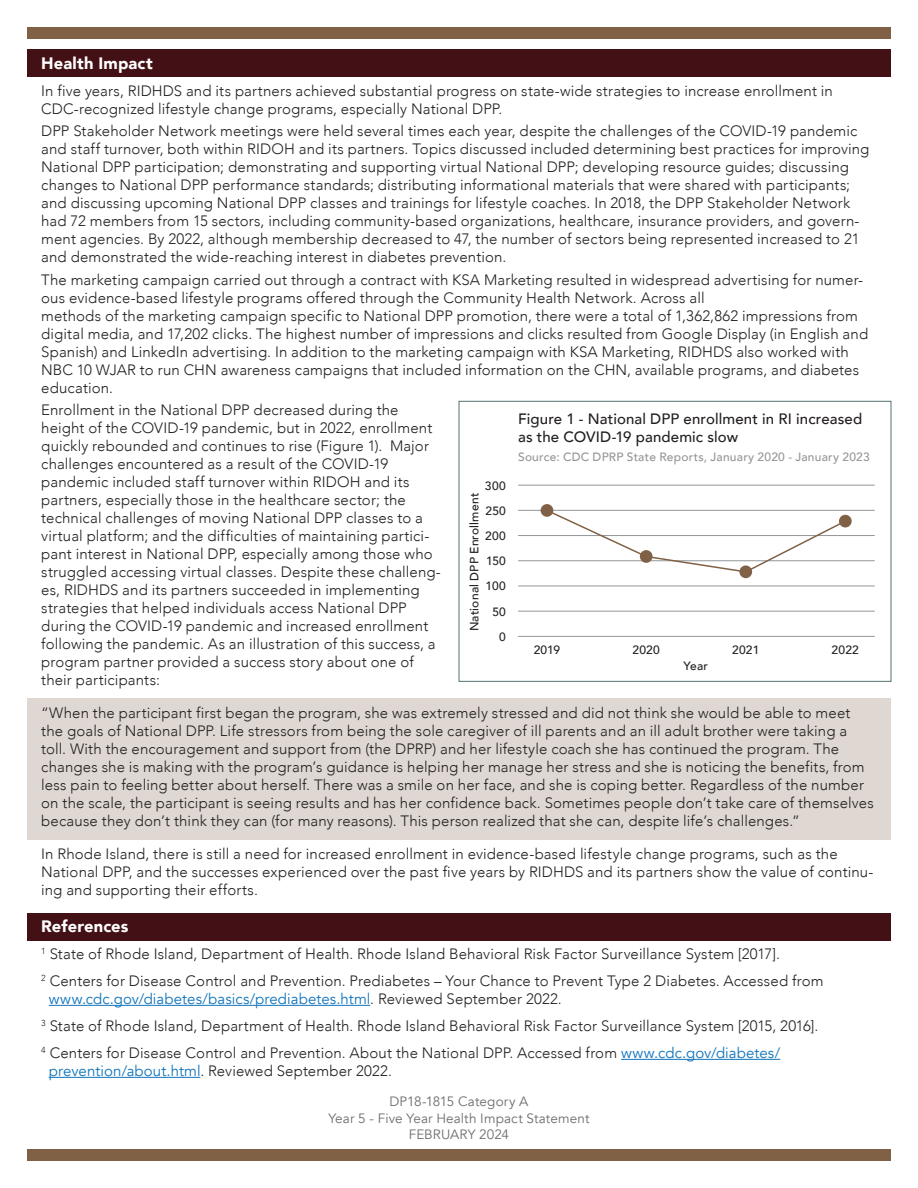
<style>
.page{position:relative;width:918px;height:1188px;background:#fff}
.page>*{position:absolute;margin:0;border:0;box-sizing:border-box;transform-origin:0 0}
.t1{font:900 16.5px "Avenir";letter-spacing:.005em;color:#fff}
.t2{font:300 15px/18px "Avenir";letter-spacing:.01em;color:#231f20}
.t3{font:500 15px/18px "Avenir";letter-spacing:.01em;color:#231f20}
.t4{font:13.5px/16.2px "Avenir";letter-spacing:.005em;color:#6c6d70;text-align:center}
.t5{font:500 12px "Avenir";letter-spacing:.02em;color:#231f20}
.t6{font:500 12px "Avenir";letter-spacing:.02em;color:#939598}
.s1{font-weight:400;color:#1074bc}
</style>
<div class="page">
<div style="left:27px;top:49px;width:864px;height:28px;background:#431015"></div>
<div style="left:27px;top:1150px;width:864px;height:11px;background:#816145"></div>
<div style="left:27px;top:27px;width:864px;height:11px;background:#816145"></div>
<div style="left:27px;top:698px;width:864px;height:142px;background:#dfd7d1"></div>
<div style="left:27px;top:913px;width:864px;height:27px;background:#431015"></div>
<hr style="left:49px;top:1005px;width:321px;height:1px;background:#1074bc">
<hr style="left:621px;top:1059px;width:159px;height:1px;background:#1074bc">
<hr style="left:49px;top:1077px;width:151px;height:1px;background:#1074bc">
<hr style="left:518px;top:485px;width:357px;height:1px;background:#939598">
<hr style="left:518px;top:510px;width:357px;height:1px;background:#939598">
<hr style="left:518px;top:535px;width:357px;height:1px;background:#939598">
<hr style="left:518px;top:560px;width:357px;height:1px;background:#939598">
<hr style="left:518px;top:586px;width:357px;height:1px;background:#939598">
<hr style="left:518px;top:611px;width:357px;height:1px;background:#939598">
<hr style="left:518px;top:636px;width:357px;height:1px;background:#939598">
<svg style="left:545px;top:509px;width:302px;height:64px"></svg>
<div style="left:459px;top:401px;width:432px;height:281px;border:1px solid #547371"></div>
<div style="left:541px;top:504px;width:12px;height:13px;background:#816145;border-radius:50%"></div>
<div style="left:640px;top:550px;width:13px;height:13px;background:#816145;border-radius:50%"></div>
<div style="left:739px;top:565px;width:13px;height:13px;background:#816145;border-radius:50%"></div>
<div style="left:839px;top:515px;width:13px;height:12px;background:#816145;border-radius:50%"></div>
<p class="t1" style="left:41px;top:49px;width:113px">Health Impact</p>
<p class="t2" style="left:41px;top:82px;width:793px">In five years, RIDHDS and its partners achieved substantial progress on state-wide strategies to increase enrollment in<br>CDC-recognized lifestyle change programs, especially National DPP.</p>
<p class="t2" style="left:41px;top:122px;width:830px">DPP Stakeholder Network meetings were held several times each year, despite the challenges of the COVID-19 pandemic and staff turnover, both within RIDOH and its partners. Topics discussed included determining best practices for improving National DPP participation; demonstrating and supporting virtual National DPP; developing resource guides; discussing changes to National DPP performance standards; distributing informational materials that were shared with participants; and discussing upcoming National DPP classes and trainings for lifestyle coaches. In 2018, the DPP Stakeholder Network had 72 members from 15 sectors, including community-based organizations, healthcare, insurance providers, and govern&shy;ment agencies. By 2022, although membership decreased to 47, the number of sectors being represented increased to 21 and demonstrated the wide-reaching interest in diabetes prevention.</p>
<p class="t2" style="left:41px;top:271px;width:828px">The marketing campaign carried out through a contract with KSA Marketing resulted in widespread advertising for numer&shy;ous evidence-based lifestyle programs offered through the Community Health Network. Across all<br>methods of the marketing campaign specific to National DPP promotion, there were a total of 1,362,862 impressions from digital media, and 17,202 clicks. The highest number of impressions and clicks resulted from Google Display (in English and Spanish) and LinkedIn advertising. In addition to the marketing campaign with KSA Marketing, RIDHDS also worked with NBC 10 WJAR to run CHN awareness campaigns that included information on the CHN, available programs, and diabetes education.</p>
<p class="t2" style="left:41px;top:401px;width:401px">Enrollment in the National DPP decreased during the height of the COVID-19 pandemic, but in 2022, enrollment quickly rebounded and continues to rise (Figure 1). Major challenges encountered as a result of the COVID-19 pandemic included staff turnover within RIDOH and its partners, especially those in the healthcare sector; the technical challenges of moving National DPP classes to a virtual platform; and the difficulties of maintaining partici&shy;pant interest in National DPP, especially among those who struggled accessing virtual classes. Despite these challeng&shy;es, RIDHDS and its partners succeeded in implementing strategies that helped individuals access National DPP during the COVID-19 pandemic and increased enrollment following the pandemic. As an illustration of this success, a program partner provided a success story about one of their participants:</p>
<p class="t2" style="left:41px;top:704px;width:834px">“When the participant first began the program, she was extremely stressed and did not think she would be able to meet the goals of National DPP. Life stressors from being the sole caregiver of ill parents and an ill adult brother were taking a toll. With the encouragement and support from (the DPRP) and her lifestyle coach she has continued the program. The changes she is making with the program’s guidance is helping her manage her stress and she is noticing the benefits, from less pain to feeling better about herself. There was a smile on her face, and she is coping better. Regardless of the number on the scale, the participant is seeing results and has her confidence back. Sometimes people don’t take care of themselves because they don’t think they can (for many reasons). This person realized that she can, despite life’s challenges.”</p>
<p class="t2" style="left:41px;top:845px;width:834px">In Rhode Island, there is still a need for increased enrollment in evidence-based lifestyle change programs, such as the<br>National DPP, and the successes experienced over the past five years by RIDHDS and its partners show the value of continu&shy;ing and supporting their efforts.</p>
<p class="t1" style="left:41px;top:912px;width:89px">References</p>
<p class="t2" style="left:41px;top:941px;width:784px;line-height:27px"><sup>1</sup> State of Rhode Island, Department of Health. Rhode Island Behavioral Risk Factor Surveillance System [2017].<br><sup>2</sup> Centers for Disease Control and Prevention. Prediabetes – Your Chance to Prevent Type 2 Diabetes. Accessed from</p>
<p class="t2" style="left:41px;top:986px;width:779px;line-height:27px;text-indent:8px"><span class="s1">www.cdc.gov/diabetes/basics/prediabetes.html</span>. Reviewed September 2022.<br><sup>3</sup> State of Rhode Island, Department of Health. Rhode Island Behavioral Risk Factor Surveillance System [2015, 2016].<br><sup>4</sup> Centers for Disease Control and Prevention. About the National DPP. Accessed from <span class="s1">www.cdc.gov/diabetes/</span></p>
<p class="t2" style="left:49px;top:1062px;width:345px"><span class="s1">prevention/about.html</span>. Reviewed September 2022.</p>
<p class="t4" style="left:328px;top:1094px;width:263px">DP18-1815 Category A<br>Year 5 - Five Year Health Impact Statement<br>FEBRUARY 2024</p>
<p class="t3" style="left:518px;top:409px;width:346px">Figure 1 - National DPP enrollment in RI increased as the COVID-19 pandemic slow</p>
<p class="t6" style="left:518px;top:446px;width:353px">Source: CDC DPRP State Reports, January 2020 - January 2023</p>
<p class="t5" style="left:485px;top:475px;width:22px">300</p>
<p class="t5" style="left:464px;top:631px;width:140px;rotate:-90deg">National DPP Enrollment</p>
<p class="t5" style="left:485px;top:500px;width:22px">250</p>
<p class="t5" style="left:485px;top:526px;width:22px">200</p>
<p class="t5" style="left:486px;top:551px;width:21px">150</p>
<p class="t5" style="left:486px;top:576px;width:22px">100</p>
<p class="t5" style="left:492px;top:601px;width:15px">50</p>
<p class="t5" style="left:499px;top:626px;width:8px">0</p>
<p class="t5" style="left:534px;top:640px;width:28px">2019</p>
<p class="t5" style="left:633px;top:640px;width:29px">2020</p>
<p class="t5" style="left:732px;top:640px;width:29px">2021</p>
<p class="t5" style="left:832px;top:640px;width:29px">2022</p>
<p class="t5" style="left:683px;top:656px;width:26px">Year</p>
</div>
